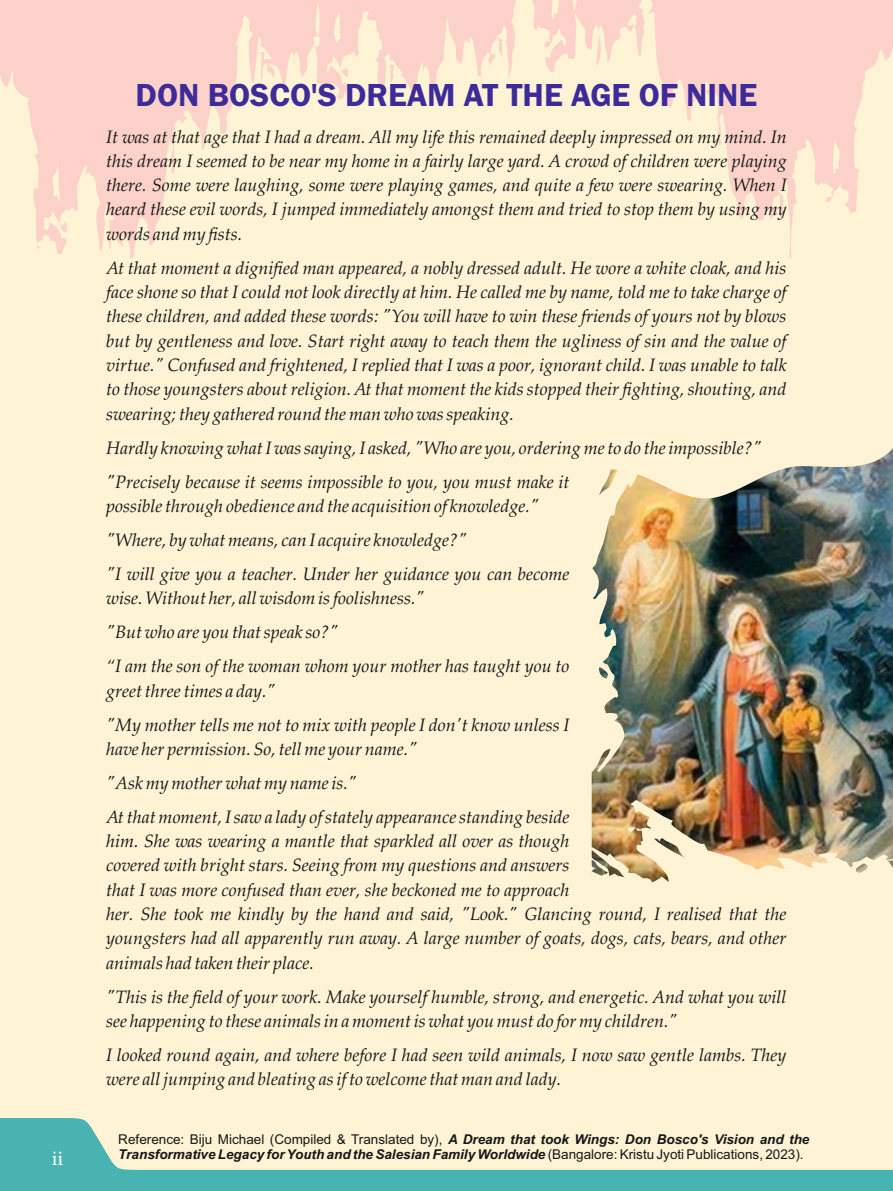
<style>
.page{position:relative;width:893px;height:1191px;background:#fff3d6}
.page>*{position:absolute;margin:0;border:0;box-sizing:border-box;transform-origin:0 0}
.t1{font:600 33px "Franklin Gothic";color:#3c2b99}
.t2{font:21px "Minion Pro";color:#fff}
.t3{font:italic 18px/24.3px "Palatino Linotype";color:#151616}
.t4{font:italic 700 13.5px/15.1px "Arial";color:#151616}
.s1{font-weight:400;font-style:normal}
</style>
<div class="page">
<img style="left:592px;top:448px;width:301px;height:434px">
<svg style="left:0;top:0;width:433px;height:258px"></svg>
<svg style="left:433px;top:0;width:460px;height:258px"></svg>
<svg style="left:0;top:1118px;width:893px;height:73px"></svg>
<p class="t2" style="left:52px;top:1150px;width:13px">ii</p>
<p class="t1" style="left:136px;top:83px;width:623px">DON BOSCO'S DREAM AT THE AGE OF NINE</p>
<p class="t3" style="left:106px;top:126px;width:682px;text-align:justify">It was at that age that I had a dream. All my life this remained deeply impressed on my mind. In this dream I seemed to be near my home in a fairly large yard. A crowd of children were playing there. Some were laughing, some were playing games, and quite a few were swearing. When I heard these evil words, I jumped immediately amongst them and tried to stop them by using my words and my fists.</p>
<p class="t3" style="left:106px;top:258px;width:682px;text-align:justify">At that moment a dignified man appeared, a nobly dressed adult. He wore a white cloak, and his face shone so that I could not look directly at him. He called me by name, told me to take charge of these children, and added these words: "You will have to win these friends of yours not by blows but by gentleness and love. Start right away to teach them the ugliness of sin and the value of virtue." Confused and frightened, I replied that I was a poor, ignorant child. I was unable to talk to those youngsters about religion. At that moment the kids stopped their fighting, shouting, and swearing; they gathered round the man who was speaking.</p>
<p class="t3" style="left:106px;top:432px;width:657px;line-height:34px">Hardly knowing what I was saying, I asked, "Who are you, ordering me to do the impossible?" "Precisely because it seems impossible to you, you must make it</p>
<p class="t3" style="left:106px;top:491px;width:465px;line-height:34px">possible through obedience and the acquisition of knowledge." "Where, by what means, can I acquire knowledge?"<br>"I will give you a teacher. Under her guidance you can become</p>
<p class="t3" style="left:106px;top:583px;width:465px;line-height:34px">wise. Without her, all wisdom is foolishness."<br>"But who are you that speak so?"<br>“I am the son of the woman whom your mother has taught you to</p>
<p class="t3" style="left:106px;top:675px;width:465px;line-height:34px">greet three times a day."<br>"My mother tells me not to mix with people I don't know unless I</p>
<p class="t3" style="left:106px;top:733px;width:465px;line-height:34px">have her permission. So, tell me your name."<br>"Ask my mother what my name is."<br>At that moment, I saw a lady of stately appearance standing beside</p>
<p class="t3" style="left:106px;top:831px;width:682px">him. She was wearing a mantle that sparkled all over as though<br>covered with bright stars. Seeing from my questions and answers<br>that I was more confused than ever, she beckoned me to approach<br>her. She took me kindly by the hand and said, "Look." Glancing round, I realised that the youngsters had all apparently run away. A large number of goats, dogs, cats, bears, and other animals had taken their place.</p>
<p class="t3" style="left:106px;top:986px;width:682px">"This is the field of your work. Make yourself humble, strong, and energetic. And what you will see happening to these animals in a moment is what you must do for my children."</p>
<p class="t3" style="left:106px;top:1044px;width:682px">I looked round again, and where before I had seen wild animals, I now saw gentle lambs. They were all jumping and bleating as if to welcome that man and lady.</p>
<p class="t4" style="left:118px;top:1133px;width:693px"><span class="s1">Reference: Biju Michael (Compiled &amp; Translated by),</span> A Dream that took Wings: Don Bosco's Vision and the<br>Transformative Legacy for Youth and the Salesian Family Worldwide <span class="s1">(Bangalore: Kristu Jyoti Publications, 2023).</span></p>
</div>
